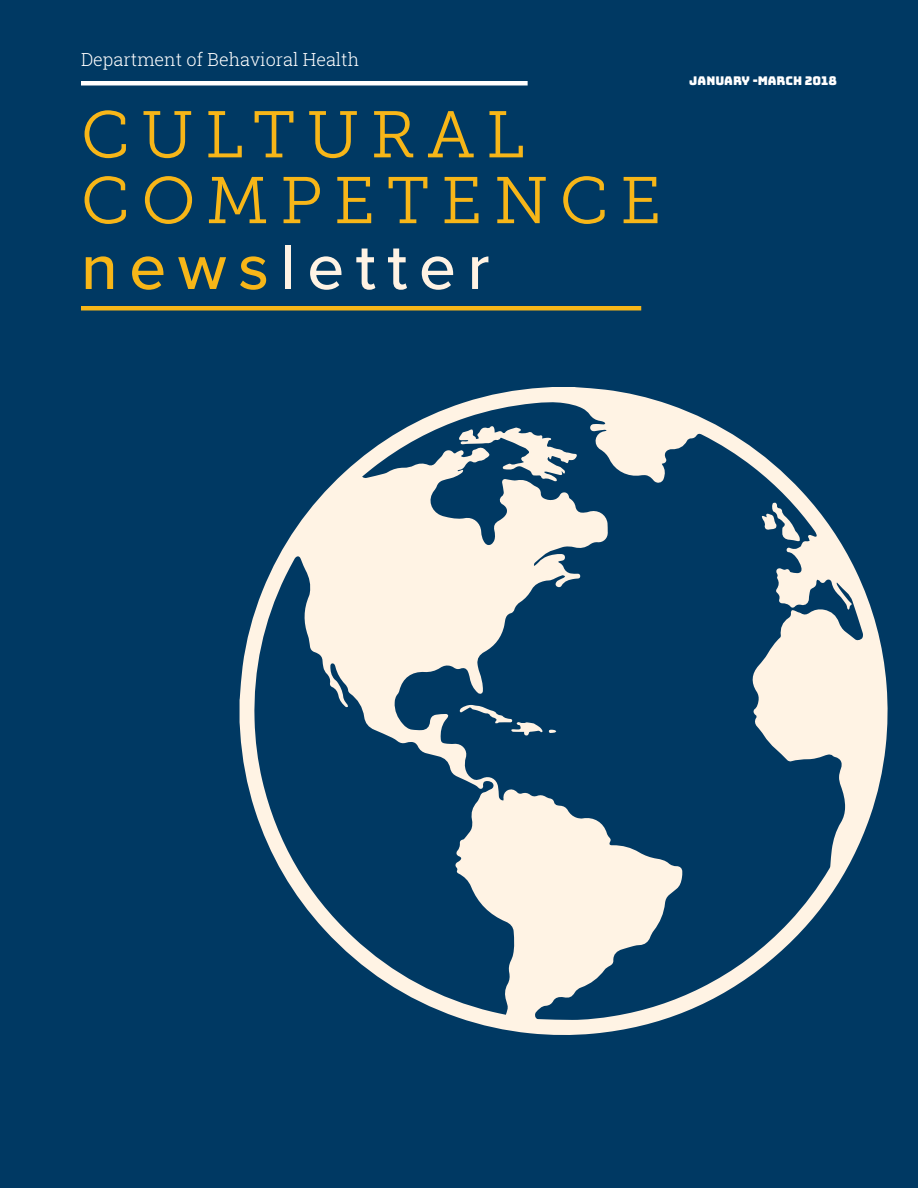
<style>
.page{position:relative;width:918px;height:1188px;background:#003963}
.page>*{position:absolute;margin:0;border:0;box-sizing:border-box;transform-origin:0 0}
.t1{font:65.85px/65.8px "Museo Slab 300";letter-spacing:.175em;color:#f7b618}
.t2{font:500 65.85px "Proxima Nova";letter-spacing:.175em;color:#fff3e4}
.t3{font:300 18px "Roboto Slab";color:#fff}
.t4{font:12px "Bungee";color:#fff}
.s1{color:#f7b618}
</style>
<div class="page">
<hr style="left:81px;top:306px;width:560px;height:4px;background:#f7b618">
<div style="left:81px;top:81px;width:447px;height:5px;background:#fff"></div>
<svg style="left:240px;top:387px;width:648px;height:648px"></svg>
<svg style="left:459px;top:426px;width:118px;height:55px"></svg>
<svg style="left:460px;top:705px;width:83px;height:31px"></svg>
<svg style="left:762px;top:503px;width:38px;height:38px"></svg>
<svg style="left:549px;top:730px;width:7px;height:3px"></svg>
<p class="t3" style="left:81px;top:47px;width:280px">Department of Behavioral Health</p>
<h1 class="t1" style="left:81px;top:102px;width:582px">CULTURAL<br>COMPETENCE</h1>
<h1 class="t2" style="left:81px;top:218px;width:410px"><span class="s1">news</span>letter</h1>
<p class="t4" style="left:689px;top:74px;width:149px">JANUARY -MARCH 2018</p>
</div>
